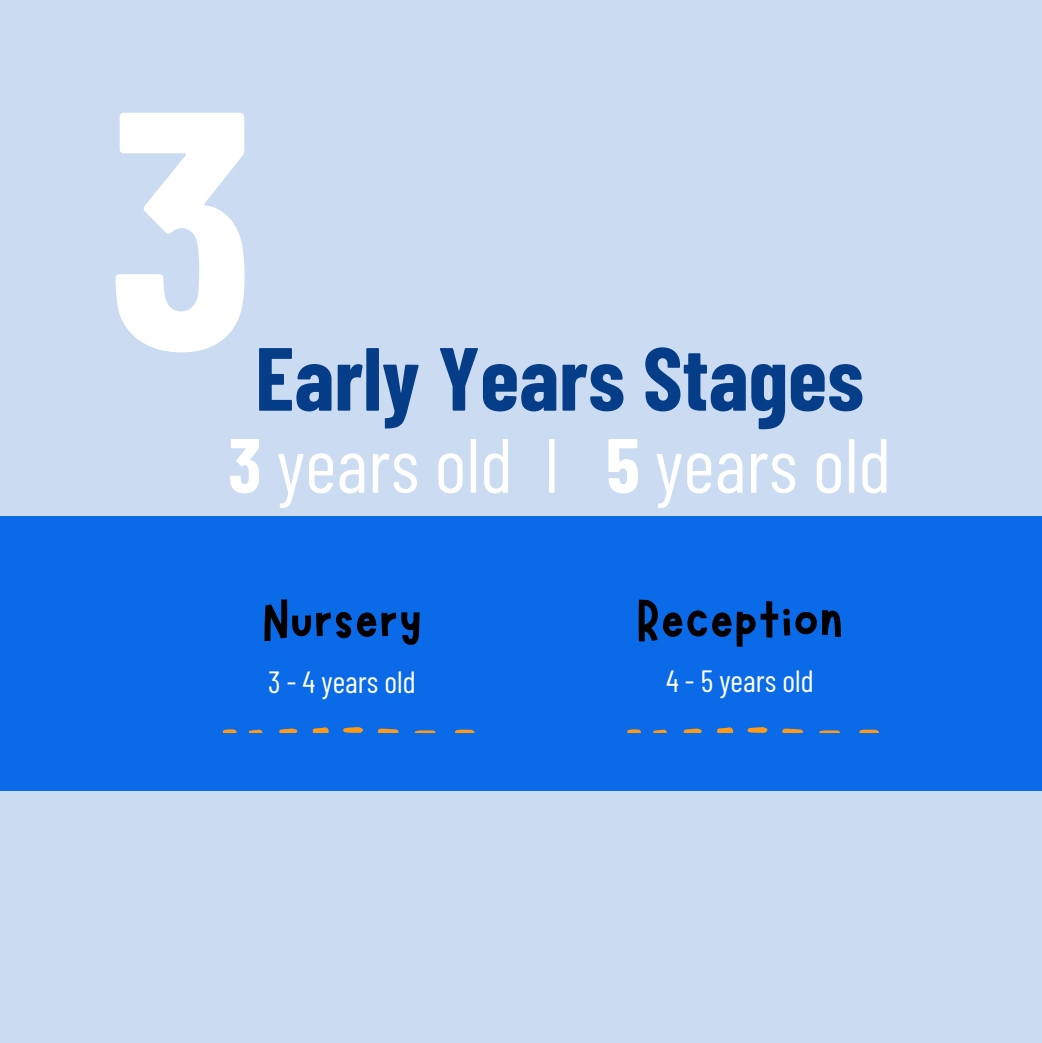
<style>
.page{position:relative;width:1042px;height:1043px;background:#fff}
.page>*{position:absolute;margin:0;border:0;box-sizing:border-box;transform-origin:0 0}
.t1{font:700 338.1px "Barlow Condensed";color:#fff}
.t2{font:700 89.42px "Barlow Condensed";color:#053d89}
.t3{font:76.65px "Barlow Condensed";color:#fff}
.t4{font:61.77px "Marykate";color:#000}
.t5{font:30.62px "Barlow Condensed";color:#fff}
.s1{font-weight:700}
</style>
<div class="page">
<div style="left:0;top:0;width:1041px;height:1041px;background:#cbdbf1"></div>
<div style="left:0;top:516px;width:1041px;height:274px;background:#0a6ae8"></div>
<svg style="left:415px;top:730px;width:21px;height:2px"></svg>
<svg style="left:377px;top:728px;width:22px;height:4px"></svg>
<svg style="left:455px;top:729px;width:20px;height:3px"></svg>
<svg style="left:343px;top:727px;width:20px;height:5px"></svg>
<svg style="left:312px;top:727px;width:17px;height:5px"></svg>
<svg style="left:279px;top:728px;width:18px;height:4px"></svg>
<svg style="left:222px;top:729px;width:14px;height:3px"></svg>
<svg style="left:249px;top:729px;width:13px;height:3px"></svg>
<svg style="left:819px;top:730px;width:21px;height:2px"></svg>
<svg style="left:782px;top:728px;width:21px;height:4px"></svg>
<svg style="left:859px;top:729px;width:20px;height:3px"></svg>
<svg style="left:747px;top:727px;width:20px;height:5px"></svg>
<svg style="left:717px;top:727px;width:16px;height:5px"></svg>
<svg style="left:683px;top:728px;width:18px;height:4px"></svg>
<svg style="left:627px;top:729px;width:14px;height:3px"></svg>
<svg style="left:653px;top:729px;width:14px;height:3px"></svg>
<h1 class="t1" style="left:108px;top:11px;width:149px">3</h1>
<h2 class="t2" style="left:255px;top:321px;width:610px">Early Years Stages</h2>
<h3 class="t3" style="left:228px;top:416px;width:664px"><span class="s1">3</span> years old I <span class="s1">5</span> years old</h3>
<h3 class="t4" style="left:262px;top:580px;width:161px">Nursery</h3>
<h3 class="t4" style="left:636px;top:580px;width:209px">Reception</h3>
<p class="t5" style="left:268px;top:662px;width:149px">3 - 4 years old</p>
<p class="t5" style="left:666px;top:660px;width:149px">4 - 5 years old</p>
</div>
